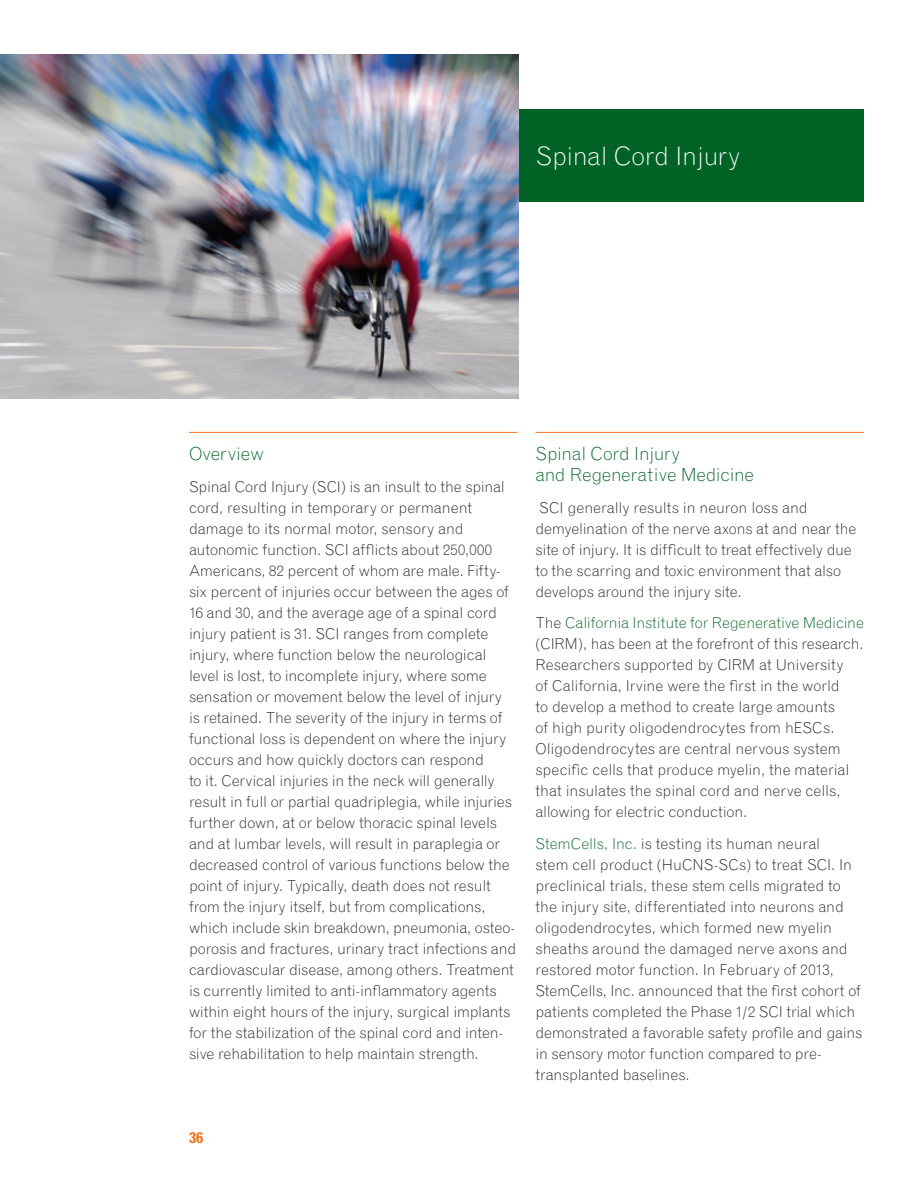
<style>
.page{position:relative;width:918px;height:1188px;background:#fff}
.page>*{position:absolute;margin:0;border:0;box-sizing:border-box;transform-origin:0 0}
.t1{font:300 25.5px "Grotesque";letter-spacing:-.015em;color:#fff}
.Subs{font:300 18px/21px "Grotesque";letter-spacing:-.015em;color:#006224}
.Text_1{font:300 15px/21px "Grotesque";letter-spacing:-.01em;color:#231f20}
.t2{font:700 15px "Grotesque";color:#f47321}
.s1{color:#006224}
</style>
<div class="page">
<div style="left:502px;top:109px;width:362px;height:93px;background:#006224"></div>
<hr style="left:189px;top:432px;width:329px;height:1px;background:#f47321">
<hr style="left:536px;top:432px;width:328px;height:1px;background:#f47321">
<img style="left:0;top:54px;width:519px;height:344px">
<p class="t1" style="left:536px;top:141px;width:206px">Spinal Cord Injury</p>
<p class="Subs" style="left:189px;top:443px;width:76px">Overview</p>
<p class="Text_1" style="left:189px;top:476px;width:329px">Spinal Cord Injury (SCI) is an insult to the spinal cord, resulting in temporary or permanent damage to its normal motor, sensory and autonomic function. SCI afflicts about 250,000<br>Americans, 82 percent of whom are male. Fifty&shy;six percent of injuries occur between the ages of 16 and 30, and the average age of a spinal cord injury patient is 31. SCI ranges from complete injury, where function below the neurological level is lost, to incomplete injury, where some sensation or movement below the level of injury is retained. The severity of the injury in terms of functional loss is dependent on where the injury occurs and how quickly doctors can respond<br>to it. Cervical injuries in the neck will generally result in full or partial quadriplegia, while injuries further down, at or below thoracic spinal levels and at lumbar levels, will result in paraplegia or decreased control of various functions below the point of injury. Typically, death does not result from the injury itself, but from complications, which include skin breakdown, pneumonia, osteo&shy;porosis and fractures, urinary tract infections and cardiovascular disease, among others. Treatment is currently limited to anti-inflammatory agents within eight hours of the injury, surgical implants for the stabilization of the spinal cord and inten&shy;sive rehabilitation to help maintain strength.</p>
<p class="t2" style="left:189px;top:1129px;width:16px">36</p>
<p class="Subs" style="left:536px;top:443px;width:220px">Spinal Cord Injury<br>and Regenerative Medicine</p>
<p class="Text_1" style="left:536px;top:497px;width:322px">SCI generally results in neuron loss and demyelination of the nerve axons at and near the site of injury. It is difficult to treat effectively due to the scarring and toxic environment that also develops around the injury site.</p>
<p class="Text_1" style="left:536px;top:613px;width:330px">The <span class="s1">California Institute for Regenerative Medicine </span>(CIRM), has been at the forefront of this research.<br>Researchers supported by CIRM at University<br>of California, Irvine were the first in the world<br>to develop a method to create large amounts<br>of high purity oligodendrocytes from hESCs.<br>Oligodendrocytes are central nervous system specific cells that produce myelin, the material that insulates the spinal cord and nerve cells, allowing for electric conduction.</p>
<p class="Text_1" style="left:536px;top:833px;width:328px"><span class="s1">StemCells, Inc.</span> is testing its human neural<br>stem cell product (HuCNS-SCs) to treat SCI. In preclinical trials, these stem cells migrated to the injury site, differentiated into neurons and oligodendrocytes, which formed new myelin sheaths around the damaged nerve axons and restored motor function. In February of 2013, StemCells, Inc. announced that the first cohort of patients completed the Phase 1/2 SCI trial which demonstrated a favorable safety profile and gains in sensory motor function compared to pre&shy;transplanted baselines.</p>
</div>
